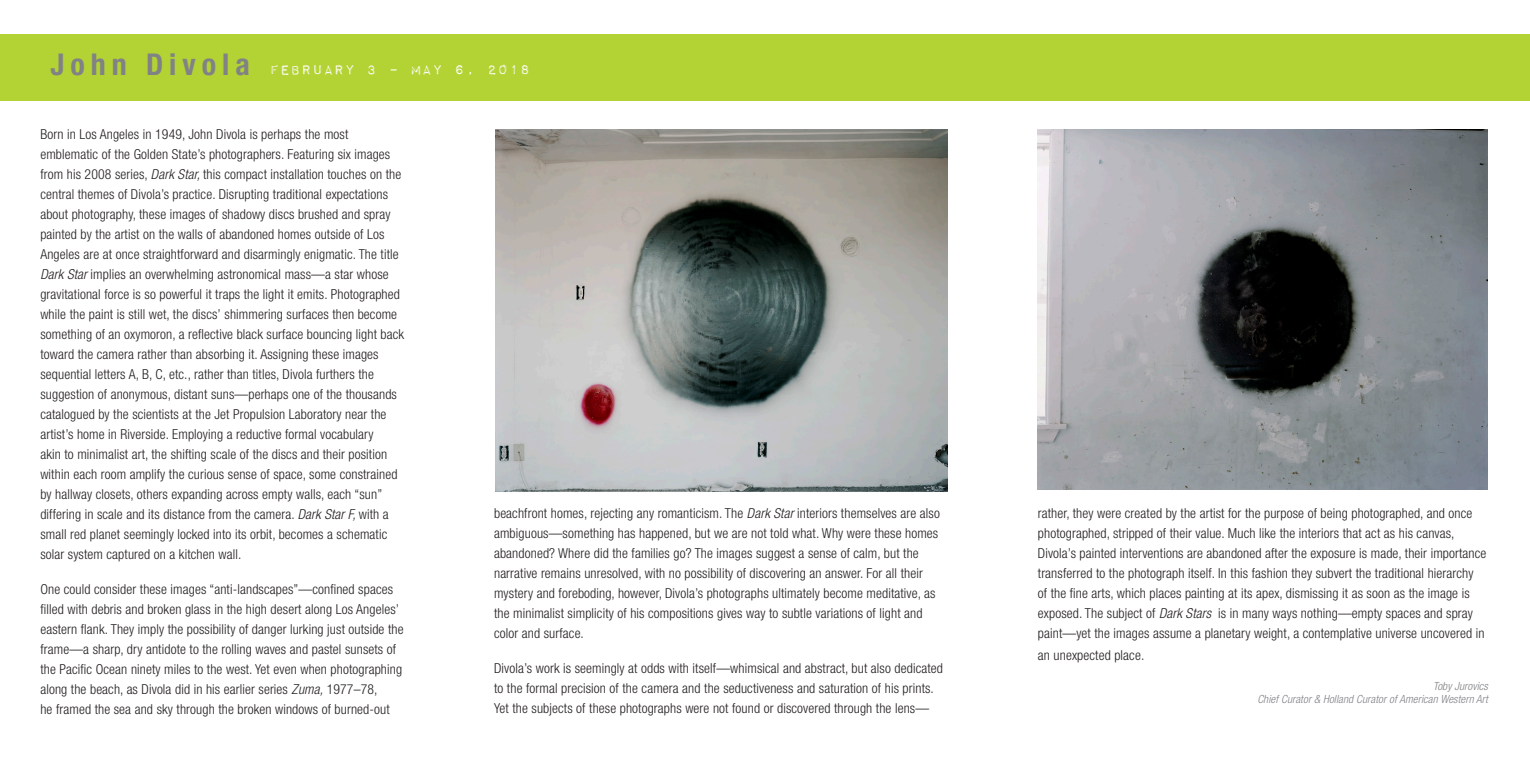
<style>
.page{position:relative;width:1530px;height:765px;background:#fff}
.page>*{position:absolute;margin:0;border:0;box-sizing:border-box;transform-origin:0 0}
.t1{font:18px "Impact Label Rev";color:#fff}
.t2{font:300 condensed 13.75px/20px "Helvetica Neue LT Std";letter-spacing:.01em;color:#231f20}
.t3{font:italic 300 condensed 11.25px "Helvetica Neue LT Std";letter-spacing:.01em;color:#808285}
.s1{font-family:"Helvetica Neue LT Std";font-weight:700;font-stretch:condensed;font-size:30px;color:#808285}
.s2{font-style:italic}
</style>
<div class="page">
<div style="left:0;top:34px;width:1530px;height:66px;background:#b3d234"></div>
<img style="left:496px;top:129px;width:452px;height:363px">
<img style="left:1037px;top:129px;width:451px;height:360px">
<p class="t1" style="left:51px;top:61px;width:481px"><span class="s1">Joh n D ivola</span> February 3 – May 6, 2018</p>
<p class="t2" style="left:40px;top:124px;width:365px">Born in Los Angeles in 1949, John Divola is perhaps the most emblematic of the Golden State’s photographers. Featuring six images from his 2008 series, <span class="s2">Dark Star,</span> this compact installation touches on the central themes of Divola’s practice. Disrupting traditional expectations about photography, these images of shadowy discs brushed and spray painted by the artist on the walls of abandoned homes outside of Los Angeles are at once straightforward and disarmingly enigmatic. The title <span class="s2">Dark Star</span> implies an overwhelming astronomical mass—a star whose gravitational force is so powerful it traps the light it emits. Photographed while the paint is still wet, the discs’ shimmering surfaces then become something of an oxymoron, a reflective black surface bouncing light back toward the camera rather than absorbing it. Assigning these images sequential letters A, B, C, etc., rather than titles, Divola furthers the suggestion of anonymous, distant suns—perhaps one of the thousands catalogued by the scientists at the Jet Propulsion Laboratory near the artist’s home in Riverside. Employing a reductive formal vocabulary<br>akin to minimalist art, the shifting scale of the discs and their position within each room amplify the curious sense of space, some constrained by hallway closets, others expanding across empty walls, each “sun” differing in scale and its distance from the camera. <span class="s2">Dark Star F,</span> with a small red planet seemingly locked into its orbit, becomes a schematic solar system captured on a kitchen wall.</p>
<p class="t2" style="left:40px;top:579px;width:365px">One could consider these images “anti-landscapes”—confined spaces filled with debris and broken glass in the high desert along Los Angeles’ eastern flank. They imply the possibility of danger lurking just outside the frame—a sharp, dry antidote to the rolling waves and pastel sunsets of the Pacific Ocean ninety miles to the west. Yet even when photographing along the beach, as Divola did in his earlier series <span class="s2">Zuma,</span> 1977–78,<br>he framed the sea and sky through the broken windows of burned-out</p>
<p class="t2" style="left:494px;top:503px;width:447px">beachfront homes, rejecting any romanticism. The <span class="s2">Dark Star</span> interiors themselves are also ambiguous—something has happened, but we are not told what. Why were these homes abandoned? Where did the families go? The images suggest a sense of calm, but the narrative remains unresolved, with no possibility of discovering an answer. For all their mystery and foreboding, however, Divola’s photographs ultimately become meditative, as the minimalist simplicity of his compositions gives way to subtle variations of light and color and surface.</p>
<p class="t2" style="left:494px;top:658px;width:450px">Divola’s work is seemingly at odds with itself—whimsical and abstract, but also dedicated to the formal precision of the camera and the seductiveness and saturation of his prints.<br>Yet the subjects of these photographs were not found or discovered through the lens—</p>
<p class="t2" style="left:1038px;top:503px;width:450px">rather, they were created by the artist for the purpose of being photographed, and once photographed, stripped of their value. Much like the interiors that act as his canvas, Divola’s painted interventions are abandoned after the exposure is made, their importance transferred to the photograph itself. In this fashion they subvert the traditional hierarchy<br>of the fine arts, which places painting at its apex, dismissing it as soon as the image is exposed. The subject of <span class="s2">Dark Stars</span> is in many ways nothing—empty spaces and spray paint—yet the images assume a planetary weight, a contemplative universe uncovered in</p>
<p class="t2" style="left:1038px;top:645px;width:108px">an unexpected place.</p>
<p class="t3" style="left:1433px;top:679px;width:56px">Toby Jurovics</p>
<p class="t3" style="left:1257px;top:693px;width:232px">Chief Curator &amp; Holland Curator of American Western Art</p>
</div>
